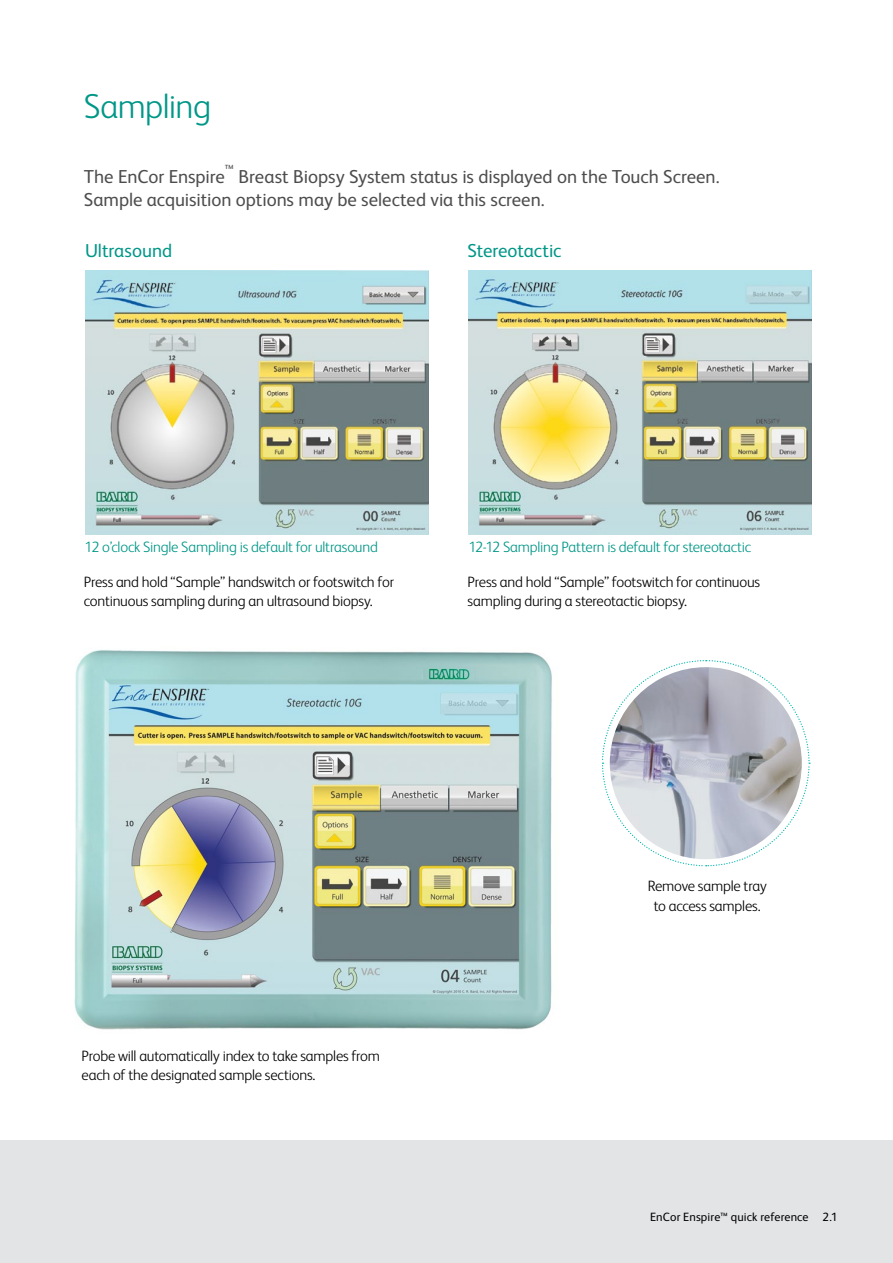
<style>
.page{position:relative;width:893px;height:1263px;background:#fff}
.page>*{position:absolute;margin:0;border:0;box-sizing:border-box;transform-origin:0 0}
.t1{font:300 34.5px "FS Albert Pro";letter-spacing:-.02em;color:#009787}
.t2{font:18.75px/23.2px "FS Albert Pro";letter-spacing:-.005em;color:#4d4d4f}
.t3{font:18.75px "FS Albert Pro";letter-spacing:-.005em;color:#009787}
.t4{font:300 15px/19.5px "FS Albert Pro";letter-spacing:-.015em;color:#000}
.t5{font:300 15px "FS Albert Pro";letter-spacing:-.015em;color:#009787}
.t6{font:12px "FS Albert Pro";letter-spacing:.01em;color:#000}
</style>
<div class="page">
<div style="left:0;top:1141px;width:893px;height:122px;background:#e3e4e6"></div>
<img style="left:469px;top:271px;width:343px;height:264px">
<img style="left:85px;top:271px;width:343px;height:264px">
<img style="left:74px;top:650px;width:478px;height:380px">
<svg style="left:602px;top:660px;width:208px;height:207px"></svg>
<h1 class="t1" style="left:84px;top:82px;width:129px">Sampling</h1>
<p class="t2" style="left:84px;top:164px;width:637px">The EnCor Enspire<sup>™</sup> Breast Biopsy System status is displayed on the Touch Screen.<br>Sample acquisition options may be selected via this screen.</p>
<p class="t3" style="left:85px;top:237px;width:89px">Ultrasound</p>
<p class="t3" style="left:468px;top:237px;width:95px">Stereotactic</p>
<p class="t5" style="left:85px;top:537px;width:295px">12 o’clock Single Sampling is default for ultrasound</p>
<p class="t5" style="left:468px;top:537px;width:284px">12-12 Sampling Pattern is default for stereotactic</p>
<p class="t4" style="left:84px;top:571px;width:312px">Press and hold “Sample” handswitch or footswitch for continuous sampling during an ultrasound biopsy.</p>
<p class="t4" style="left:468px;top:571px;width:294px">Press and hold “Sample” footswitch for continuous sampling during a stereotactic biopsy.</p>
<p class="t4" style="left:82px;top:1045px;width:300px">Probe will automatically index to take samples from each of the designated sample sections.</p>
<p class="t4" style="left:648px;top:875px;width:121px;text-align:center">Remove sample tray to access samples.</p>
<p class="t6" style="left:650px;top:1208px;width:189px">EnCor Enspire™ quick reference 2.1</p>
</div>
